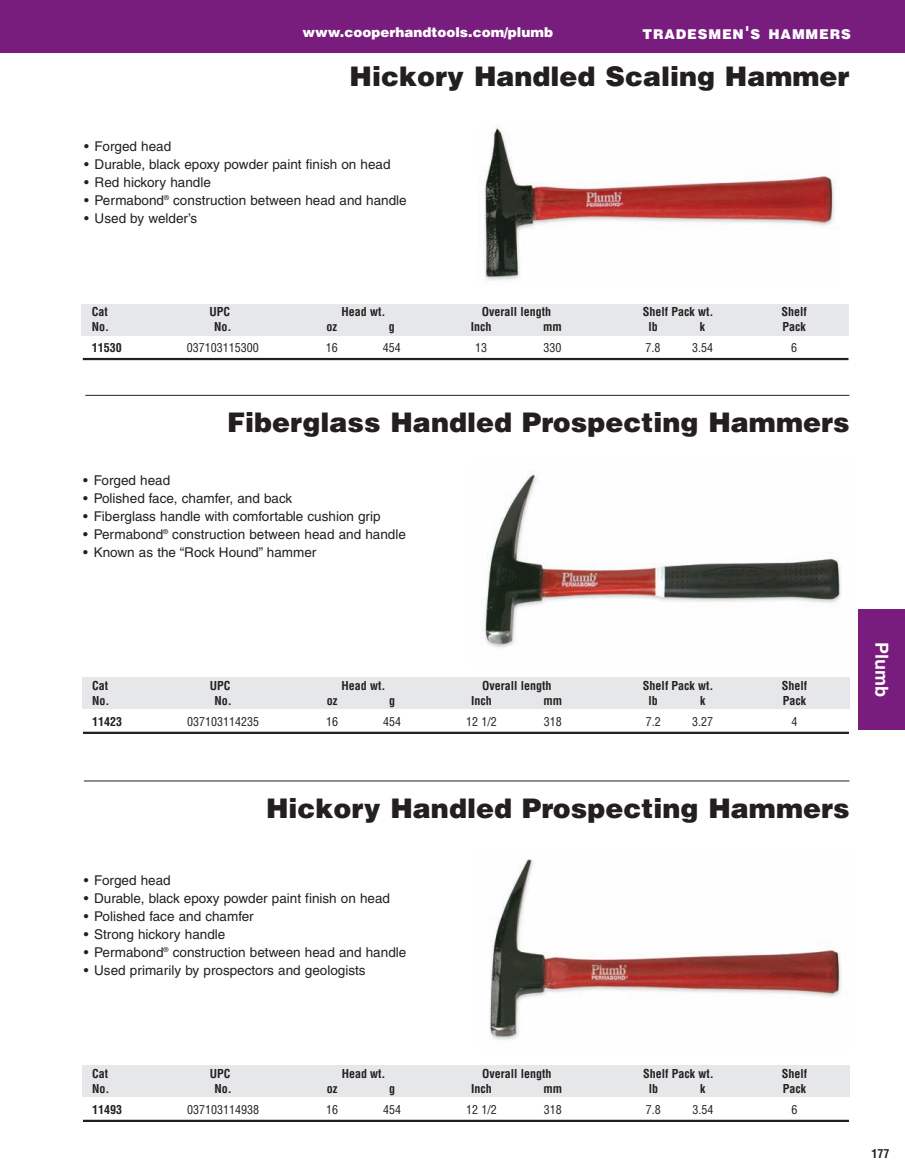
<style>
.page{position:relative;width:905px;height:1175px;background:#fff}
.page>*{position:absolute;margin:0;border:0;box-sizing:border-box;transform-origin:0 0}
.t1{font:900 27px "Helvetica";color:#231f20}
.t2{font:700 18px "Helvetica";color:#fff}
.t3{font:13.5px "Helvetica";color:#231f20}
.t4{font:900 13.5px "Helvetica";color:#fff}
.t5{font:900 13.5px "Helvetica";letter-spacing:.06em;color:#fff}
.t6{font:700 condensed 12px "Helvetica";color:#231f20}
.t7{font:condensed 12px "Helvetica";color:#231f20}
.s1{font-size:18px}
</style>
<div class="page">
<div style="left:0;top:0;width:904px;height:53px;background:#781d7d"></div>
<div style="left:858px;top:609px;width:46px;height:120px;background:#781d7d"></div>
<img style="left:484px;top:125px;width:352px;height:156px">
<div style="left:81px;top:304px;width:767px;height:32px;background:#e6e7e9"></div>
<hr style="left:83px;top:358px;width:765px;height:2px;background:#231f20">
<img style="left:482px;top:472px;width:359px;height:177px">
<hr style="left:85px;top:395px;width:764px;height:1px;background:#231f20">
<div style="left:82px;top:677px;width:767px;height:32px;background:#e6e7e9"></div>
<hr style="left:83px;top:731px;width:765px;height:3px;background:#231f20">
<hr style="left:84px;top:780px;width:765px;height:1px;background:#231f20">
<img style="left:489px;top:859px;width:352px;height:181px">
<div style="left:82px;top:1065px;width:767px;height:32px;background:#e6e7e9"></div>
<hr style="left:83px;top:1119px;width:766px;height:3px;background:#231f20">
<p class="t5" style="left:642px;top:26px;width:210px">TRADESMEN<span class="s1">'</span>S HAMMERS</p>
<h1 class="t1" style="left:349px;top:61px;width:501px">Hickory Handled Scaling Hammer</h1>
<p class="t4" style="left:302px;top:24px;width:252px">www.cooperhandtools.com/plumb</p>
<p class="t3" style="left:84px;top:141px;width:89px">• Forged head</p>
<p class="t3" style="left:84px;top:159px;width:308px">• Durable, black epoxy powder paint finish on head</p>
<p class="t3" style="left:84px;top:177px;width:128px">• Red hickory handle</p>
<p class="t3" style="left:84px;top:195px;width:324px">• Permabond<sup>®</sup> construction between head and handle</p>
<p class="t3" style="left:84px;top:213px;width:114px">• Used by welder’s</p>
<p class="t6" style="left:92px;top:305px;width:18px">Cat</p>
<p class="t6" style="left:209px;top:305px;width:22px">UPC</p>
<p class="t6" style="left:341px;top:305px;width:45px">Head wt.</p>
<p class="t6" style="left:482px;top:305px;width:71px">Overall length</p>
<p class="t6" style="left:642px;top:305px;width:72px">Shelf Pack wt.</p>
<p class="t6" style="left:781px;top:305px;width:27px">Shelf</p>
<p class="t6" style="left:92px;top:320px;width:19px">No.</p>
<p class="t6" style="left:214px;top:320px;width:19px">No.</p>
<p class="t6" style="left:326px;top:320px;width:12px">oz</p>
<p class="t6" style="left:389px;top:320px;width:7px">g</p>
<p class="t6" style="left:471px;top:320px;width:22px">Inch</p>
<p class="t6" style="left:543px;top:320px;width:20px">mm</p>
<p class="t6" style="left:648px;top:320px;width:11px">lb</p>
<p class="t6" style="left:700px;top:320px;width:7px">k</p>
<p class="t6" style="left:782px;top:320px;width:25px">Pack</p>
<p class="t6" style="left:92px;top:341px;width:31px">11530</p>
<p class="t7" style="left:187px;top:341px;width:73px">037103115300</p>
<p class="t7" style="left:326px;top:341px;width:13px">16</p>
<p class="t7" style="left:383px;top:341px;width:19px">454</p>
<p class="t7" style="left:475px;top:341px;width:13px">13</p>
<p class="t7" style="left:543px;top:341px;width:19px">330</p>
<p class="t7" style="left:645px;top:341px;width:16px">7.8</p>
<p class="t7" style="left:692px;top:341px;width:22px">3.54</p>
<p class="t7" style="left:791px;top:341px;width:7px">6</p>
<h1 class="t1" style="left:227px;top:407px;width:624px">Fiberglass Handled Prospecting Hammers</h1>
<p class="t3" style="left:83px;top:475px;width:89px">• Forged head</p>
<p class="t3" style="left:83px;top:493px;width:210px">• Polished face, chamfer, and back</p>
<p class="t3" style="left:83px;top:511px;width:299px">• Fiberglass handle with comfortable cushion grip</p>
<p class="t3" style="left:83px;top:529px;width:324px">• Permabond<sup>®</sup> construction between head and handle</p>
<p class="t3" style="left:83px;top:547px;width:235px">• Known as the “Rock Hound” hammer</p>
<p class="t6" style="left:92px;top:678px;width:18px">Cat</p>
<p class="t6" style="left:210px;top:678px;width:22px">UPC</p>
<p class="t6" style="left:341px;top:678px;width:45px">Head wt.</p>
<p class="t6" style="left:482px;top:678px;width:71px">Overall length</p>
<p class="t6" style="left:643px;top:678px;width:72px">Shelf Pack wt.</p>
<p class="t6" style="left:781px;top:678px;width:27px">Shelf</p>
<p class="t6" style="left:92px;top:693px;width:19px">No.</p>
<p class="t6" style="left:214px;top:693px;width:19px">No.</p>
<p class="t6" style="left:327px;top:693px;width:12px">oz</p>
<p class="t6" style="left:389px;top:693px;width:7px">g</p>
<p class="t6" style="left:471px;top:693px;width:22px">Inch</p>
<p class="t6" style="left:543px;top:693px;width:20px">mm</p>
<p class="t6" style="left:648px;top:693px;width:11px">lb</p>
<p class="t6" style="left:700px;top:693px;width:7px">k</p>
<p class="t6" style="left:782px;top:693px;width:25px">Pack</p>
<p class="t6" style="left:92px;top:714px;width:32px">11423</p>
<p class="t7" style="left:187px;top:714px;width:73px">037103114235</p>
<p class="t7" style="left:326px;top:714px;width:13px">16</p>
<p class="t7" style="left:383px;top:714px;width:19px">454</p>
<p class="t7" style="left:466px;top:714px;width:32px">12 1/2</p>
<p class="t7" style="left:543px;top:714px;width:19px">318</p>
<p class="t7" style="left:645px;top:714px;width:16px">7.2</p>
<p class="t7" style="left:692px;top:714px;width:22px">3.27</p>
<p class="t7" style="left:791px;top:714px;width:7px">4</p>
<h2 class="t2" style="left:889px;top:642px;width:56px;rotate:90deg">Plumb</h2>
<h1 class="t1" style="left:266px;top:792px;width:585px">Hickory Handled Prospecting Hammers</h1>
<p class="t3" style="left:84px;top:874px;width:89px">• Forged head</p>
<p class="t3" style="left:84px;top:892px;width:308px">• Durable, black epoxy powder paint finish on head</p>
<p class="t3" style="left:84px;top:910px;width:171px">• Polished face and chamfer</p>
<p class="t3" style="left:84px;top:928px;width:143px">• Strong hickory handle</p>
<p class="t3" style="left:84px;top:946px;width:324px">• Permabond<sup>®</sup> construction between head and handle</p>
<p class="t3" style="left:84px;top:964px;width:283px">• Used primarily by prospectors and geologists</p>
<p class="t6" style="left:92px;top:1066px;width:18px">Cat</p>
<p class="t6" style="left:210px;top:1066px;width:22px">UPC</p>
<p class="t6" style="left:341px;top:1066px;width:45px">Head wt.</p>
<p class="t6" style="left:482px;top:1066px;width:71px">Overall length</p>
<p class="t6" style="left:643px;top:1066px;width:72px">Shelf Pack wt.</p>
<p class="t6" style="left:781px;top:1066px;width:27px">Shelf</p>
<p class="t6" style="left:92px;top:1081px;width:19px">No.</p>
<p class="t6" style="left:214px;top:1081px;width:19px">No.</p>
<p class="t6" style="left:327px;top:1081px;width:12px">oz</p>
<p class="t6" style="left:389px;top:1081px;width:7px">g</p>
<p class="t6" style="left:471px;top:1081px;width:22px">Inch</p>
<p class="t6" style="left:543px;top:1081px;width:20px">mm</p>
<p class="t6" style="left:648px;top:1081px;width:11px">lb</p>
<p class="t6" style="left:700px;top:1081px;width:7px">k</p>
<p class="t6" style="left:782px;top:1081px;width:25px">Pack</p>
<p class="t6" style="left:92px;top:1102px;width:31px">11493</p>
<p class="t7" style="left:187px;top:1102px;width:73px">037103114938</p>
<p class="t7" style="left:326px;top:1102px;width:13px">16</p>
<p class="t7" style="left:383px;top:1102px;width:19px">454</p>
<p class="t7" style="left:466px;top:1102px;width:32px">12 1/2</p>
<p class="t7" style="left:543px;top:1102px;width:19px">318</p>
<p class="t7" style="left:645px;top:1102px;width:16px">7.8</p>
<p class="t7" style="left:692px;top:1102px;width:22px">3.54</p>
<p class="t7" style="left:791px;top:1102px;width:7px">6</p>
<p class="t6" style="left:871px;top:1146px;width:19px">177</p>
</div>
